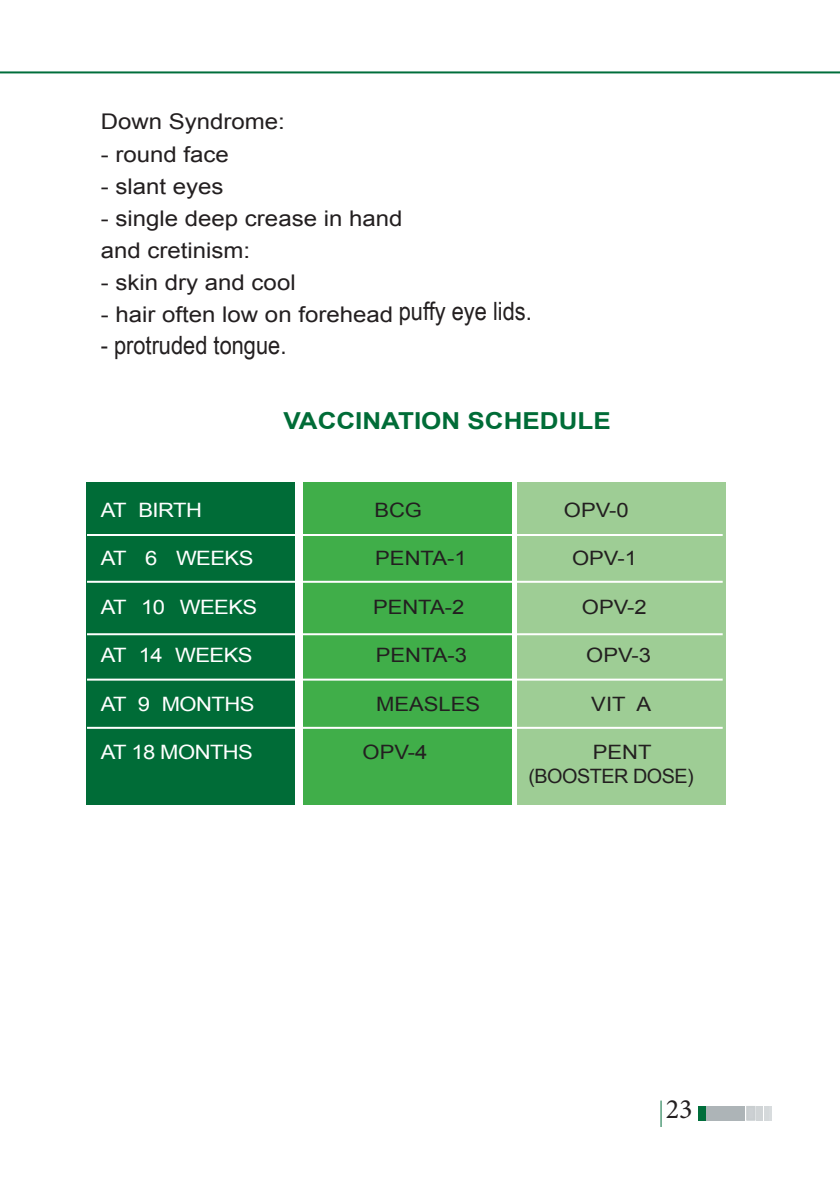
<style>
.page{position:relative;width:840px;height:1191px;background:#fff}
.page>*{position:absolute;margin:0;border:0;box-sizing:border-box;transform-origin:0 0}
.t1{font:28px "Minion Pro";color:#231f20}
.t2{font:25.2px "Arial Narrow";color:#231f20;scale:1.06 1}
.t3{font:700 23.4px "Arial";color:#006c37;scale:1.11 1}
.t4{font:21.6px/32px "Arial";color:#231f20;scale:1.11 1}
.t5{font:19.8px "Arial";color:#231f20;scale:1.11 1}
.t6{font:19.8px "Arial";letter-spacing:-.025em;color:#fff;scale:1.11 1}
.t7{font:19.8px/24.2px "Arial";letter-spacing:-.025em;color:#231f20;scale:1.11 1}
</style>
<div class="page">
<hr style="left:0;top:71px;width:839px;height:2px;background:#006e3b">
<div style="left:697px;top:1106px;width:12px;height:14px;background:#006e3b"></div>
<div style="left:763px;top:1106px;width:5px;height:14px;background:#d5d9db"></div>
<div style="left:755px;top:1106px;width:7px;height:14px;background:#d0d4d6"></div>
<svg style="left:746px;top:1106px;width:9px;height:14px"></svg>
<div style="left:705px;top:1106px;width:39px;height:14px;background:#adb4b7"></div>
<svg style="left:769px;top:1106px;width:2px;height:14px"></svg>
<svg style="left:660px;top:1100px;width:1px;height:27px"></svg>
<div style="left:86px;top:482px;width:208px;height:322px;background:#006c37"></div>
<div style="left:303px;top:482px;width:208px;height:322px;background:#40ae49"></div>
<div style="left:517px;top:482px;width:208px;height:322px;background:#9ecd95"></div>
<hr style="left:87px;top:534px;width:635px;height:2px;background:#fff">
<hr style="left:87px;top:581px;width:635px;height:2px;background:#fff">
<hr style="left:87px;top:633px;width:635px;height:2px;background:#fff">
<hr style="left:87px;top:678px;width:635px;height:2px;background:#fff">
<hr style="left:87px;top:727px;width:635px;height:2px;background:#fff">
<p class="t4" style="left:101px;top:106px;width:167px">Down Syndrome:</p>
<p class="t4" style="left:101px;top:138px;width:117px">- round face</p>
<p class="t4" style="left:101px;top:170px;width:112px">- slant eyes</p>
<p class="t4" style="left:101px;top:202px;width:273px">- single deep crease in hand and cretinism:</p>
<p class="t4" style="left:101px;top:266px;width:177px">- skin dry and cool</p>
<p class="t4" style="left:101px;top:298px;width:265px">- hair often low on forehead puffy eyelids.</p>
<p class="t2" style="left:398px;top:296px;width:127px">puffy eye lids.</p>
<p class="t2" style="left:101px;top:330px;width:177px">- protruded tongue.</p>
<p class="t3" style="left:283px;top:407px;width:296px">VACCINATION SCHEDULE</p>
<p class="t6" style="left:101px;top:499px;width:93px">AT BIRTH</p>
<p class="t5" style="left:374px;top:499px;width:44px">BCG</p>
<p class="t5" style="left:563px;top:499px;width:60px">OPV-0</p>
<p class="t6" style="left:101px;top:547px;width:139px">AT 6 WEEKS</p>
<p class="t5" style="left:375px;top:547px;width:84px">PENTA-1</p>
<p class="t5" style="left:571px;top:547px;width:60px">OPV-1</p>
<p class="t6" style="left:101px;top:596px;width:142px">AT 10 WEEKS</p>
<p class="t5" style="left:373px;top:596px;width:84px">PENTA-2</p>
<p class="t5" style="left:581px;top:596px;width:60px">OPV-2</p>
<p class="t6" style="left:101px;top:644px;width:138px">AT 14 WEEKS</p>
<p class="t5" style="left:375px;top:644px;width:84px">PENTA-3</p>
<p class="t5" style="left:586px;top:644px;width:60px">OPV-3</p>
<p class="t6" style="left:101px;top:692px;width:140px">AT 9 MONTHS</p>
<p class="t5" style="left:376px;top:692px;width:95px">MEASLES</p>
<p class="t5" style="left:591px;top:692px;width:55px">VIT A</p>
<p class="t6" style="left:101px;top:741px;width:138px">AT 18 MONTHS</p>
<p class="t5" style="left:362px;top:741px;width:60px">OPV-4</p>
<p class="t7" style="left:528px;top:740px;width:150px;text-indent:64px">PENT (BOOSTER DOSE)</p>
<p class="t1" style="left:665px;top:1092px;width:28px">23</p>
</div>
